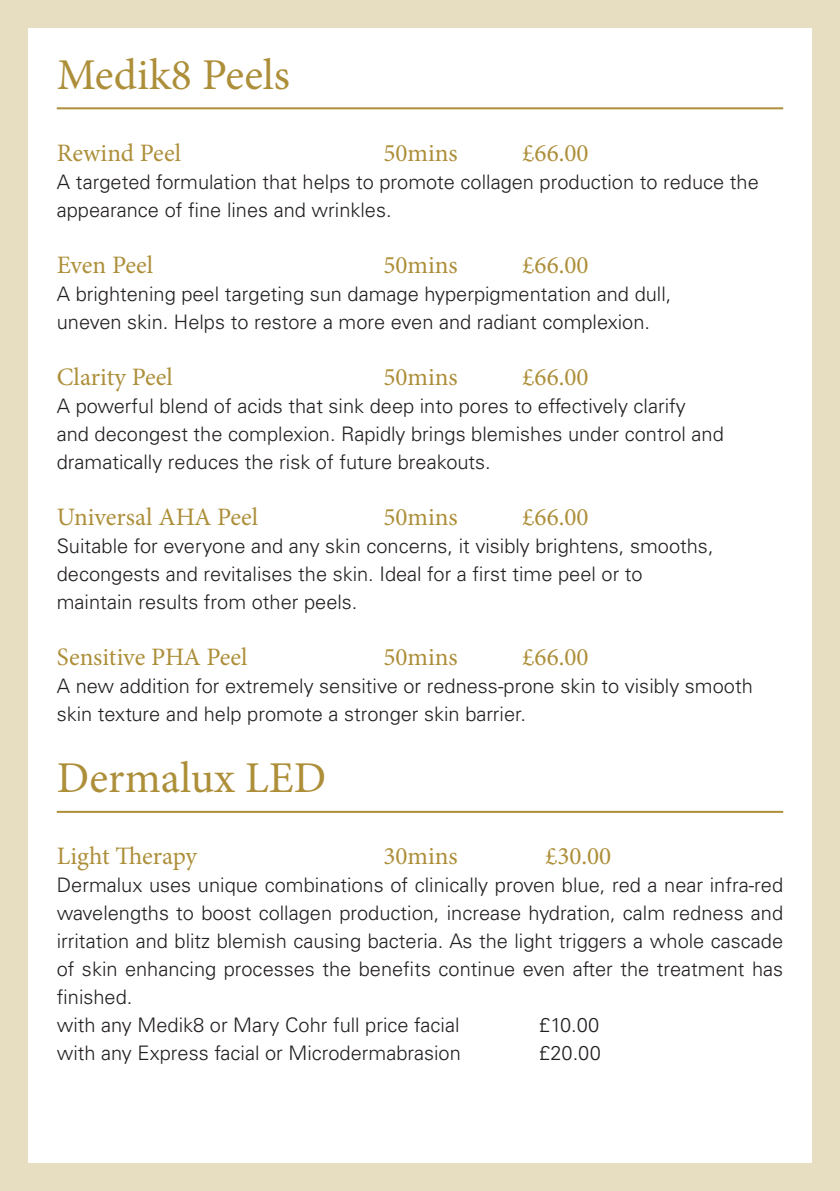
<style>
.page{position:relative;width:840px;height:1191px;background:#fff}
.page>*{position:absolute;margin:0;border:0;box-sizing:border-box;transform-origin:0 0}
.t1{font:44px "Minion Pro";color:#ad8f3a}
.t2{font:25px "Minion Pro";color:#ad8f3a}
.t3{font:300 20px/28px "Univers CE";color:#231f20}
</style>
<div class="page">
<div style="left:0;top:0;width:839px;height:1191px;background:#e7dec2"></div>
<div style="left:28px;top:28px;width:783px;height:1134px;background:#fff"></div>
<hr style="left:57px;top:107px;width:725px;height:2px;background:#ad8f3a">
<hr style="left:57px;top:811px;width:725px;height:2px;background:#ad8f3a">
<p class="t1" style="left:57px;top:45px;width:235px">Medik8 Peels</p>
<p class="t2" style="left:57px;top:136px;width:126px">Rewind Peel</p>
<p class="t2" style="left:383px;top:136px;width:76px">50mins</p>
<p class="t2" style="left:522px;top:136px;width:67px">£66.00</p>
<p class="t3" style="left:57px;top:168px;width:703px">A targeted formulation that helps to promote collagen production to reduce the appearance of fine lines and wrinkles.</p>
<p class="t2" style="left:57px;top:248px;width:98px">Even Peel</p>
<p class="t2" style="left:383px;top:248px;width:76px">50mins</p>
<p class="t2" style="left:522px;top:248px;width:67px">£66.00</p>
<p class="t3" style="left:57px;top:280px;width:615px">A brightening peel targeting sun damage hyperpigmentation and dull, uneven skin. Helps to restore a more even and radiant complexion.</p>
<p class="t2" style="left:57px;top:360px;width:117px">Clarity Peel</p>
<p class="t2" style="left:383px;top:360px;width:76px">50mins</p>
<p class="t2" style="left:522px;top:360px;width:67px">£66.00</p>
<p class="t3" style="left:57px;top:392px;width:668px">A powerful blend of acids that sink deep into pores to effectively clarify<br>and decongest the complexion. Rapidly brings blemishes under control and dramatically reduces the risk of future breakouts.</p>
<p class="t2" style="left:57px;top:500px;width:203px">Universal AHA Peel</p>
<p class="t2" style="left:383px;top:500px;width:76px">50mins</p>
<p class="t2" style="left:522px;top:500px;width:67px">£66.00</p>
<p class="t3" style="left:57px;top:532px;width:658px">Suitable for everyone and any skin concerns, it visibly brightens, smooths, decongests and revitalises the skin. Ideal for a first time peel or to maintain results from other peels.</p>
<p class="t2" style="left:57px;top:640px;width:192px">Sensitive PHA Peel</p>
<p class="t2" style="left:383px;top:640px;width:76px">50mins</p>
<p class="t2" style="left:522px;top:640px;width:67px">£66.00</p>
<p class="t3" style="left:57px;top:672px;width:697px">A new addition for extremely sensitive or redness-prone skin to visibly smooth skin texture and help promote a stronger skin barrier.</p>
<p class="t1" style="left:57px;top:748px;width:271px">Dermalux LED</p>
<p class="t2" style="left:57px;top:839px;width:142px">Light Therapy</p>
<p class="t2" style="left:383px;top:839px;width:76px">30mins</p>
<p class="t2" style="left:545px;top:839px;width:67px">£30.00</p>
<p class="t3" style="left:57px;top:871px;width:727px;text-align:justify">Dermalux uses unique combinations of clinically proven blue, red a near infra-red wavelengths to boost collagen production, increase hydration, calm redness and irritation and blitz blemish causing bacteria. As the light triggers a whole cascade of skin enhancing processes the benefits continue even after the treatment has finished.</p>
<p class="t3" style="left:57px;top:1011px;width:404px">with any Medik8 or Mary Cohr full price facial</p>
<p class="t3" style="left:539px;top:1011px;width:62px">£10.00</p>
<p class="t3" style="left:57px;top:1039px;width:405px">with any Express facial or Microdermabrasion</p>
<p class="t3" style="left:539px;top:1039px;width:63px">£20.00</p>
</div>
